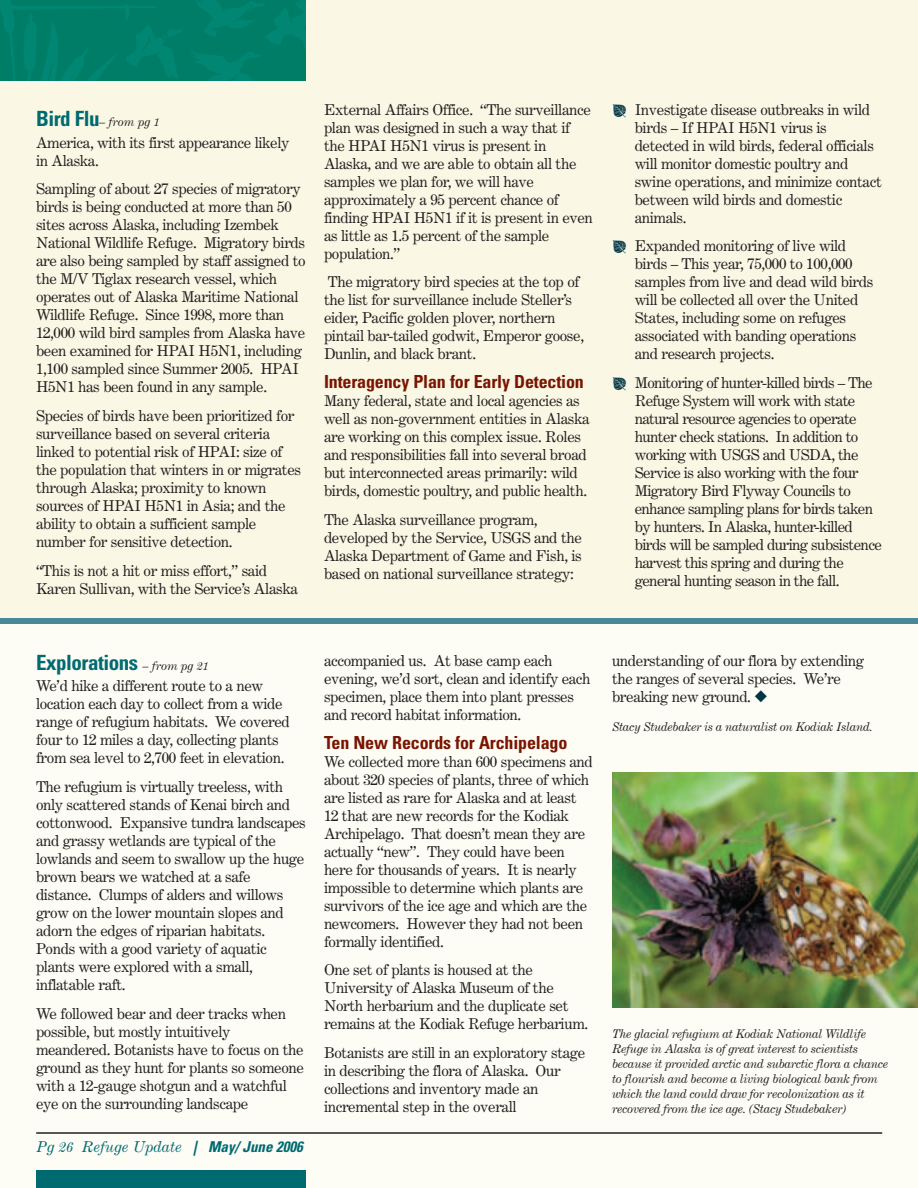
<style>
.page{position:relative;width:918px;height:1188px;background:#fdfcf5}
.page>*{position:absolute;margin:0;border:0;box-sizing:border-box;transform-origin:0 0}
.t1{font:700 condensed 21px "Univers";letter-spacing:-.02em;color:#006a71}
.t2{font:700 condensed 18px "Univers";letter-spacing:-.01em;color:#791500}
.t3{font:15px/18px "Century Expanded";letter-spacing:-.025em;color:#231f20}
.t4{font:italic 15px "Century Expanded";color:#006a71}
.t5{font:italic 12px/15px "Century Expanded";letter-spacing:-.025em;color:#231f20}
.s1{font-family:"Univers";font-weight:700;font-style:normal;font-stretch:condensed;font-size:21px;color:#006a71}
.s2{font-family:"Botanical";color:#003644}
.s3{font-family:"Century Expanded";font-weight:400;font-style:italic;font-stretch:normal;font-size:12px;color:#231f20}
.s4{font-family:"Univers";font-weight:700;font-stretch:condensed}
.s5{color:#003644}
</style>
<div class="page">
<div style="left:0;top:0;width:918px;height:621px;background:#faf8e5"></div>
<hr style="left:36px;top:1132px;width:846px;height:2px;background:#231f20">
<div style="left:36px;top:1170px;width:270px;height:18px;background:#006a71"></div>
<img style="left:0;top:0;width:306px;height:81px">
<div style="left:0;top:618px;width:918px;height:6px;background:#488998"></div>
<img style="left:612px;top:773px;width:306px;height:235px">
<p class="t5" style="left:36px;top:116px;width:125px"><span class="s1">Bird Flu</span>– from pg 1</p>
<p class="t3" style="left:36px;top:135px;width:255px">America, with its first appearance likely in Alaska.</p>
<p class="t3" style="left:36px;top:181px;width:271px">Sampling of about 27 species of migratory birds is being conducted at more than 50 sites across Alaska, including Izembek National Wildlife Refuge. Migratory birds are also being sampled by staff assigned to the M/V Tiglax research vessel, which operates out of Alaska Maritime National Wildlife Refuge. Since 1998, more than 12,000 wild bird samples from Alaska have been examined for HPAI H5N1, including 1,100 sampled since Summer 2005. HPAI H5N1 has been found in any sample.</p>
<p class="t3" style="left:36px;top:408px;width:267px">Species of birds have been prioritized for surveillance based on several criteria linked to potential risk of HPAI: size of the population that winters in or migrates through Alaska; proximity to known sources of HPAI H5N1 in Asia; and the ability to obtain a sufficient sample number for sensitive detection.</p>
<p class="t3" style="left:36px;top:563px;width:263px">“This is not a hit or miss effort,” said<br>Karen Sullivan, with the Service’s Alaska</p>
<p class="t3" style="left:324px;top:102px;width:270px">External Affairs Office. “The surveillance plan was designed in such a way that if the HPAI H5N1 virus is present in Alaska, and we are able to obtain all the samples we plan for, we will have approximately a 95 percent chance of finding HPAI H5N1 if it is present in even as little as 1.5 percent of the sample population.”</p>
<p class="t3" style="left:324px;top:274px;width:262px">The migratory bird species at the top of the list for surveillance include Steller’s eider, Pacific golden plover, northern pintail bar-tailed godwit, Emperor goose, Dunlin, and black brant.</p>
<p class="t2" style="left:324px;top:375px;width:261px">Interagency Plan for Early Detection</p>
<p class="t3" style="left:324px;top:393px;width:267px">Many federal, state and local agencies as well as non-government entities in Alaska are working on this complex issue. Roles and responsibilities fall into several broad but interconnected areas primarily: wild birds, domestic poultry, and public health.</p>
<p class="t3" style="left:324px;top:512px;width:259px">The Alaska surveillance program, developed by the Service, USGS and the Alaska Department of Game and Fish, is based on national surveillance strategy:</p>
<p class="t3" style="left:635px;top:102px;width:249px;text-indent:-23px"><span class="s2">O</span> Investigate disease outbreaks in wild birds – If HPAI H5N1 virus is detected in wild birds, federal officials will monitor domestic poultry and swine operations, and minimize contact between wild birds and domestic animals.</p>
<p class="t3" style="left:635px;top:238px;width:240px;text-indent:-23px"><span class="s2">O</span> Expanded monitoring of live wild birds – This year, 75,000 to 100,000 samples from live and dead wild birds will be collected all over the United States, including some on refuges associated with banding operations and research projects.</p>
<p class="t3" style="left:635px;top:375px;width:249px;text-indent:-23px"><span class="s2">O</span> Monitoring of hunter-killed birds – The Refuge System will work with state natural resource agencies to operate hunter check stations. In addition to working with USGS and USDA, the Service is also working with the four Migratory Bird Flyway Councils to enhance sampling plans for birds taken by hunters. In Alaska, hunter-killed birds will be sampled during subsistence harvest this spring and during the general hunting season in the fall.</p>
<h1 class="t1" style="left:36px;top:655px;width:174px">Explorations <span class="s3">– from pg 21</span></h1>
<p class="t3" style="left:36px;top:678px;width:255px">We’d hike a different route to a new location each day to collect from a wide range of refugium habitats. We covered four to 12 miles a day, collecting plants from sea level to 2,700 feet in elevation.</p>
<p class="t3" style="left:36px;top:779px;width:271px">The refugium is virtually treeless, with only scattered stands of Kenai birch and cottonwood. Expansive tundra landscapes and grassy wetlands are typical of the lowlands and seem to swallow up the huge brown bears we watched at a safe distance. Clumps of alders and willows grow on the lower mountain slopes and adorn the edges of riparian habitats.<br>Ponds with a good variety of aquatic plants were explored with a small, inflatable raft.</p>
<p class="t3" style="left:36px;top:1006px;width:270px">We followed bear and deer tracks when possible, but mostly intuitively meandered. Botanists have to focus on the ground as they hunt for plants so someone with a 12-gauge shotgun and a watchful eye on the surrounding landscape</p>
<p class="t4" style="left:36px;top:1141px;width:271px">Pg 26 Refuge Update <span class="s4">| May/ June 2006</span></p>
<p class="t3" style="left:324px;top:653px;width:268px">accompanied us. At base camp each evening, we’d sort, clean and identify each specimen, place them into plant presses and record habitat information.</p>
<p class="t2" style="left:324px;top:736px;width:245px">Ten New Records for Archipelago</p>
<p class="t3" style="left:324px;top:754px;width:270px">We collected more than 600 specimens and about 320 species of plants, three of which are listed as rare for Alaska and at least 12 that are new records for the Kodiak Archipelago. That doesn’t mean they are actually “new”. They could have been here for thousands of years. It is nearly impossible to determine which plants are survivors of the ice age and which are the newcomers. However they had not been formally identified.</p>
<p class="t3" style="left:324px;top:963px;width:266px">One set of plants is housed at the University of Alaska Museum of the North herbarium and the duplicate set remains at the Kodiak Refuge herbarium.</p>
<p class="t3" style="left:324px;top:1045px;width:263px">Botanists are still in an exploratory stage in describing the flora of Alaska. Our collections and inventory made an incremental step in the overall</p>
<p class="t3" style="left:612px;top:653px;width:254px">understanding of our flora by extending the ranges of several species. We’re breaking new ground. <span class="s5">◆</span></p>
<p class="t5" style="left:612px;top:720px;width:262px">Stacy Studebaker is a naturalist on Kodiak Island.</p>
<p class="t5" style="left:612px;top:1027px;width:278px">The glacial refugium at Kodiak National Wildlife Refuge in Alaska is of great interest to scientists because it provided arctic and subarctic flora a chance to flourish and become a living biological bank from which the land could draw for recolonization as it recovered from the ice age. (Stacy Studebaker)</p>
</div>
